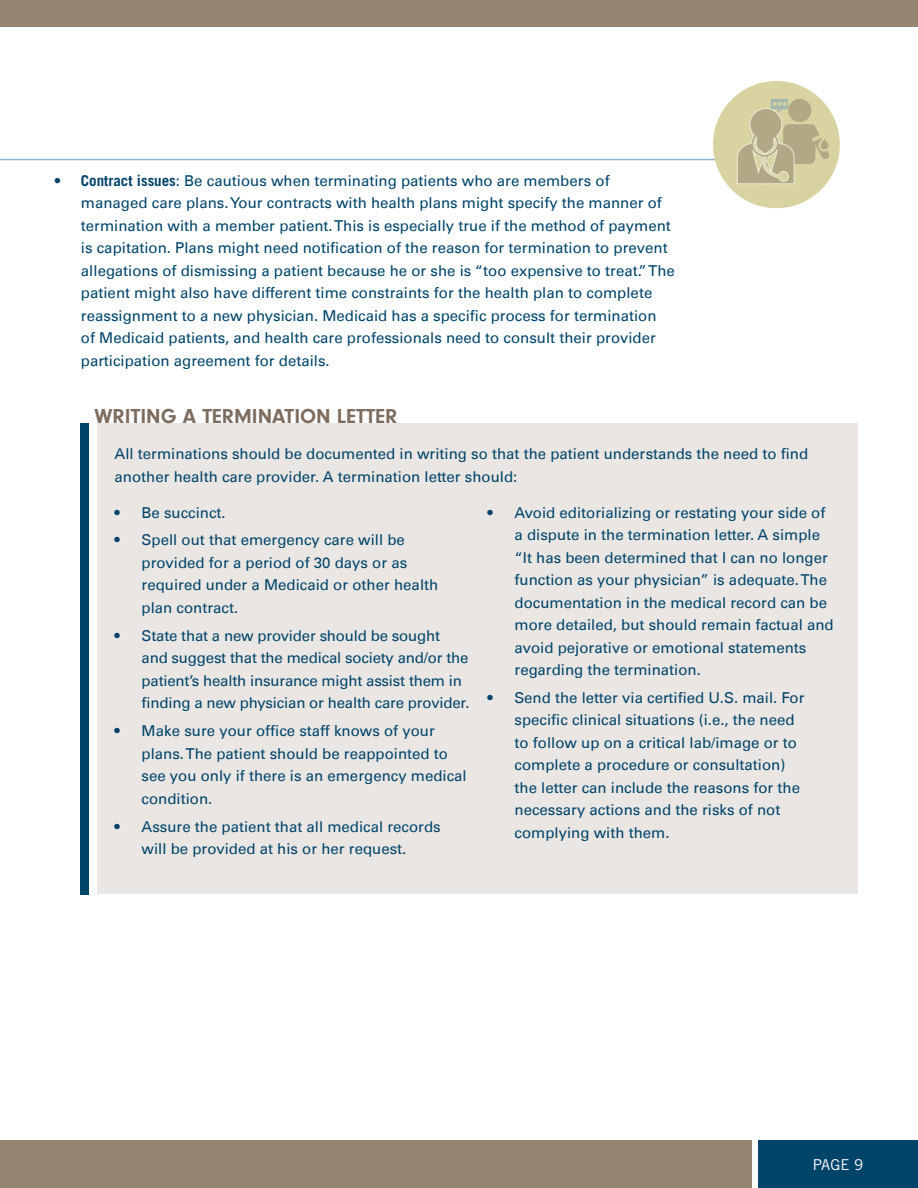
<style>
.page{position:relative;width:918px;height:1188px;background:#fff}
.page>*{position:absolute;margin:0;border:0;box-sizing:border-box;transform-origin:0 0}
.t1{font:700 21px "Neuzeit Gro";color:#7e6d5f}
.t2{font:15px/22.5px "Univers LT";color:#00446a}
.t3{font:15px "Trade Gothic LT Std";color:#fff}
.s1{font-family:"Trade Gothic LT Std";font-weight:700}
</style>
<div class="page">
<div style="left:759px;top:1141px;width:159px;height:47px;background:#00446a"></div>
<div style="left:0;top:1141px;width:752px;height:47px;background:#948671"></div>
<div style="left:0;top:0;width:918px;height:27px;background:#948671"></div>
<div style="left:97px;top:423px;width:761px;height:471px;background:#eae6e3"></div>
<div style="left:81px;top:423px;width:8px;height:472px;background:#00446a"></div>
<svg style="left:705px;top:81px;width:135px;height:128px"></svg>
<hr style="left:0;top:159px;width:715px;height:1px;background:#91b1ca">
<p class="t2" style="left:81px;top:169px;width:595px;text-indent:-27px"><span class="s1">• Contract issues</span>: Be cautious when terminating patients who are members of managed care plans. Your contracts with health plans might specify the manner of termination with a member patient. This is especially true if the method of payment is capitation. Plans might need notification of the reason for termination to prevent allegations of dismissing a patient because he or she is “too expensive to treat.” The patient might also have different time constraints for the health plan to complete reassignment to a new physician. Medicaid has a specific process for termination<br>of Medicaid patients, and health care professionals need to consult their provider participation agreement for details.</p>
<h1 class="t1" style="left:95px;top:404px;width:304px">WRITING A TERMINATION LETTER</h1>
<p class="t2" style="left:115px;top:443px;width:695px">All terminations should be documented in writing so that the patient understands the need to find another health care provider. A termination letter should:</p>
<p class="t2" style="left:115px;top:501px;width:113px">• Be succinct.</p>
<p class="t2" style="left:142px;top:529px;width:298px;text-indent:-27px">• Spell out that emergency care will be provided for a period of 30 days or as required under a Medicaid or other health plan contract.</p>
<p class="t2" style="left:142px;top:624px;width:329px;text-indent:-27px">• State that a new provider should be sought and suggest that the medical society and/or the patient’s health insurance might assist them in finding a new physician or health care provider.</p>
<p class="t2" style="left:142px;top:720px;width:327px;text-indent:-27px">• Make sure your office staff knows of your plans. The patient should be reappointed to see you only if there is an emergency medical condition.</p>
<p class="t2" style="left:115px;top:815px;width:328px;text-align:center">• Assure the patient that all medical records will be provided at his or her request.</p>
<p class="t2" style="left:515px;top:501px;width:321px;text-indent:-27px">• Avoid editorializing or restating your side of a dispute in the termination letter. A simple “It has been determined that I can no longer function as your physician” is adequate. The documentation in the medical record can be more detailed, but should remain factual and avoid pejorative or emotional statements regarding the termination.</p>
<p class="t2" style="left:515px;top:686px;width:292px;text-indent:-27px">• Send the letter via certified U.S. mail. For specific clinical situations (i.e., the need to follow up on a critical lab/image or to complete a procedure or consultation) the letter can include the reasons for the necessary actions and the risks of not complying with them.</p>
<p class="t3" style="left:813px;top:1155px;width:52px">PAGE 9</p>
</div>
